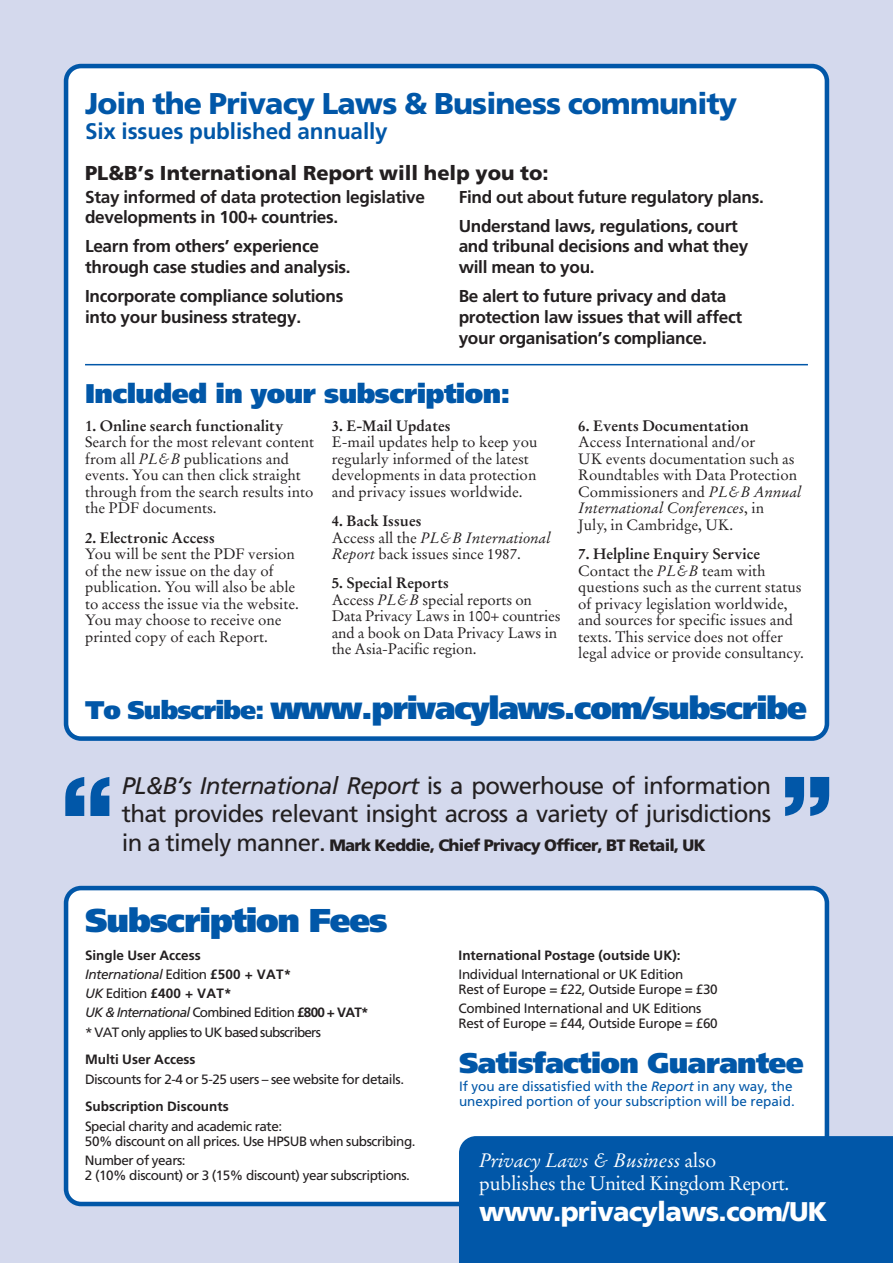
<style>
.page{position:relative;width:893px;height:1263px;background:#d4d9ed}
.page>*{position:absolute;margin:0;border:0;box-sizing:border-box;transform-origin:0 0}
.t1{font:900 33px "Frutiger Ultra";letter-spacing:-.035em;color:#0157a8}
.t2{font:900 31.5px "Frutiger Ultra";letter-spacing:-.04em;color:#0157a8}
.t3{font:900 30px "Frutiger";letter-spacing:-.03em;color:#0157a8}
.t4{font:900 28.5px "Frutiger Ultra";letter-spacing:-.02em;color:#0157a8}
.t5{font:900 27px "Frutiger Ultra";letter-spacing:-.02em;color:#0157a8}
.t6{font:900 27px "Frutiger";letter-spacing:-.03em;color:#fff}
.t7{font:24px/28.5px "Frutiger Roman";letter-spacing:-.03em;color:#231f20}
.t8{font:700 22.5px "Frutiger";letter-spacing:-.005em;color:#0157a8}
.t9{font:900 20.1px "Frutiger";color:#231f20}
.t10{font:19.5px/22.5px "Stempel Garamond";letter-spacing:-.025em;color:#fff}
.t11{font:700 17.25px/20.7px "Frutiger";letter-spacing:-.015em;color:#231f20}
.t12{font:900 16.5px "Frutiger";letter-spacing:-.045em;color:#231f20}
.t13{font:15px/16.5px "Stempel Garamond";color:#231f20}
.t14{font:700 15px "Stempel Garamond";color:#231f20}
.t15{font:13.5px/15px "Frutiger Roman";letter-spacing:-.035em;color:#231f20}
.t16{font:700 13.5px/19.2px "Frutiger";color:#231f20}
.t17{font:13.5px/15px "Frutiger Roman";color:#0157a8}
.t18{font:13.5px "Frutiger Roman";letter-spacing:-.055em;color:#231f20}
.s1{font-style:italic}
.s2{font-weight:700}
.s3{font-size:25.5px}
.s4{font-family:"Frutiger";font-style:italic}
.s5{font-family:"Frutiger Roman";font-weight:400;font-size:24px}
.s6{font-weight:400;font-style:italic}
.s7{font-family:"Frutiger Roman";font-weight:400}
</style>
<div class="page">
<div style="left:64px;top:64px;width:765px;height:677px;background:#fff"></div>
<div style="left:64px;top:886px;width:765px;height:320px;background:#fff"></div>
<div style="left:459px;top:1136px;width:434px;height:127px;background:#0157a8"></div>
<hr style="left:85px;top:364px;width:723px;height:1px;background:#0157a8">
<svg style="left:785px;top:777px;width:44px;height:39px"></svg>
<svg style="left:65px;top:777px;width:44px;height:39px"></svg>
<h3 class="t3" style="left:85px;top:85px;width:654px">Join the Privacy Laws &amp; Business community</h3>
<h3 class="t8" style="left:85px;top:118px;width:304px">Six issues published annually</h3>
<h3 class="t9" style="left:85px;top:160px;width:465px">PL&amp;B’s International Report will help you to:</h3>
<p class="t11" style="left:85px;top:186px;width:342px">Stay informed of data protection legislative developments in 100+ countries.</p>
<p class="t11" style="left:85px;top:236px;width:267px">Learn from others’ experience through case studies and analysis.</p>
<p class="t11" style="left:85px;top:286px;width:260px">Incorporate compliance solutions into your business strategy.</p>
<p class="t11" style="left:459px;top:182px;width:307px;line-height:29.1px">Find out about future regulatory plans.<br>Understand laws, regulations, court</p>
<p class="t11" style="left:459px;top:236px;width:291px">and tribunal decisions and what they will mean to you.</p>
<p class="t11" style="left:459px;top:286px;width:285px">Be alert to future privacy and data protection law issues that will affect your organisation’s compliance.</p>
<h3 class="t5" style="left:85px;top:377px;width:427px">Included in your subscription:</h3>
<p class="t14" style="left:85px;top:417px;width:200px">1. online search functionality</p>
<p class="t13" style="left:85px;top:434px;width:231px">Search for the most relevant content from all <span class="s1">PL&amp;B</span> publications and events. you can then click straight through from the search results into the PDF documents.</p>
<p class="t14" style="left:85px;top:529px;width:131px">2. electronic access</p>
<p class="t13" style="left:85px;top:546px;width:215px">you will be sent the PDF version of the new issue on the day of publication. you will also be able to access the issue via the website. you may choose to receive one printed copy of each Report.</p>
<p class="t14" style="left:332px;top:417px;width:121px">3. e-mail updates</p>
<p class="t13" style="left:332px;top:434px;width:207px">E-mail updates help to keep you regularly informed of the latest developments in data protection and privacy issues worldwide.</p>
<p class="t13" style="left:332px;top:513px;width:220px"><span class="s2">4. back issues<br></span>Access all the <span class="s1">PL&amp;B International<br>Report</span> back issues since 1987.</p>
<p class="t13" style="left:332px;top:575px;width:230px"><span class="s2">5. special reports<br></span>Access <span class="s1">PL&amp;B</span> special reports on<br>Data Privacy Laws in 100+ countries and a book on Data Privacy Laws in the Asia-Pacific region.</p>
<p class="t14" style="left:578px;top:417px;width:172px">6. events Documentation</p>
<p class="t13" style="left:578px;top:434px;width:225px">Access International and/or<br>UK events documentation such as<br>Roundtables with Data Protection<br>Commissioners and <span class="s1">PL&amp;B Annual<br>International Conferences</span>, in<br>July, in Cambridge, UK.</p>
<p class="t13" style="left:578px;top:546px;width:227px"><span class="s2">7. helpline enquiry service </span>Contact the <span class="s1">PL&amp;B</span> team with questions such as the current status of privacy legislation worldwide, and sources for specific issues and texts. This service does not offer legal advice or provide consultancy.</p>
<h2 class="t2" style="left:85px;top:688px;width:723px"><span class="s3">To Subscribe:</span> www.privacylaws.com/subscribe</h2>
<h3 class="t7" style="left:122px;top:771px;width:651px"><span class="s4">PL&amp;B’s International Report</span> is a powerhouse of information that provides relevant insight across a variety of jurisdictions</h3>
<p class="t12" style="left:122px;top:835px;width:585px"><span class="s5">in a timely manner.</span> Mark Keddie, Chief Privacy Officer, BT Retail, UK</p>
<h1 class="t1" style="left:85px;top:900px;width:304px">Subscription Fees</h1>
<p class="t16" style="left:85px;top:945px;width:285px">Single User Access<br><span class="s6">International</span> <span class="s7">Edition</span> £500 + VAT*<br><span class="s6">UK</span> <span class="s7">Edition</span> £400 + VAT*<br><span class="s6">UK &amp; International</span> <span class="s7">Combined Edition</span> £800 + VAT*</p>
<p class="t18" style="left:85px;top:1024px;width:237px">* VAT only applies to UK based subscribers</p>
<p class="t16" style="left:85px;top:1050px;width:112px">Multi User Access</p>
<p class="t15" style="left:85px;top:1071px;width:321px">Discounts for 2-4 or 5-25 users – see website for details.</p>
<p class="t16" style="left:85px;top:1097px;width:145px">Subscription Discounts</p>
<p class="t15" style="left:85px;top:1118px;width:332px">Special charity and academic rate:<br>50% discount on all prices. Use HPSUB when subscribing.</p>
<p class="t15" style="left:85px;top:1152px;width:326px">Number of years:<br>2 (10% discount) or 3 (15% discount) year subscriptions.</p>
<p class="t16" style="left:459px;top:945px;width:224px">International Postage (outside UK):</p>
<p class="t15" style="left:459px;top:966px;width:261px">Individual International or UK Edition<br>Rest of Europe = £22, Outside Europe = £30</p>
<p class="t15" style="left:459px;top:1001px;width:261px">Combined International and UK Editions<br>Rest of Europe = £44, Outside Europe = £60</p>
<h3 class="t4" style="left:459px;top:1046px;width:346px">Satisfaction Guarantee</h3>
<p class="t17" style="left:459px;top:1079px;width:337px">If you are dissatisfied with the <span class="s4">Report</span> in any way, the unexpired portion of your subscription will be repaid.</p>
<h3 class="t10" style="left:479px;top:1149px;width:312px"><span class="s1">Privacy Laws &amp; Business</span> also publishes the United Kingdom Report.</h3>
<h3 class="t6" style="left:479px;top:1195px;width:350px">www.privacylaws.com/UK</h3>
</div>
